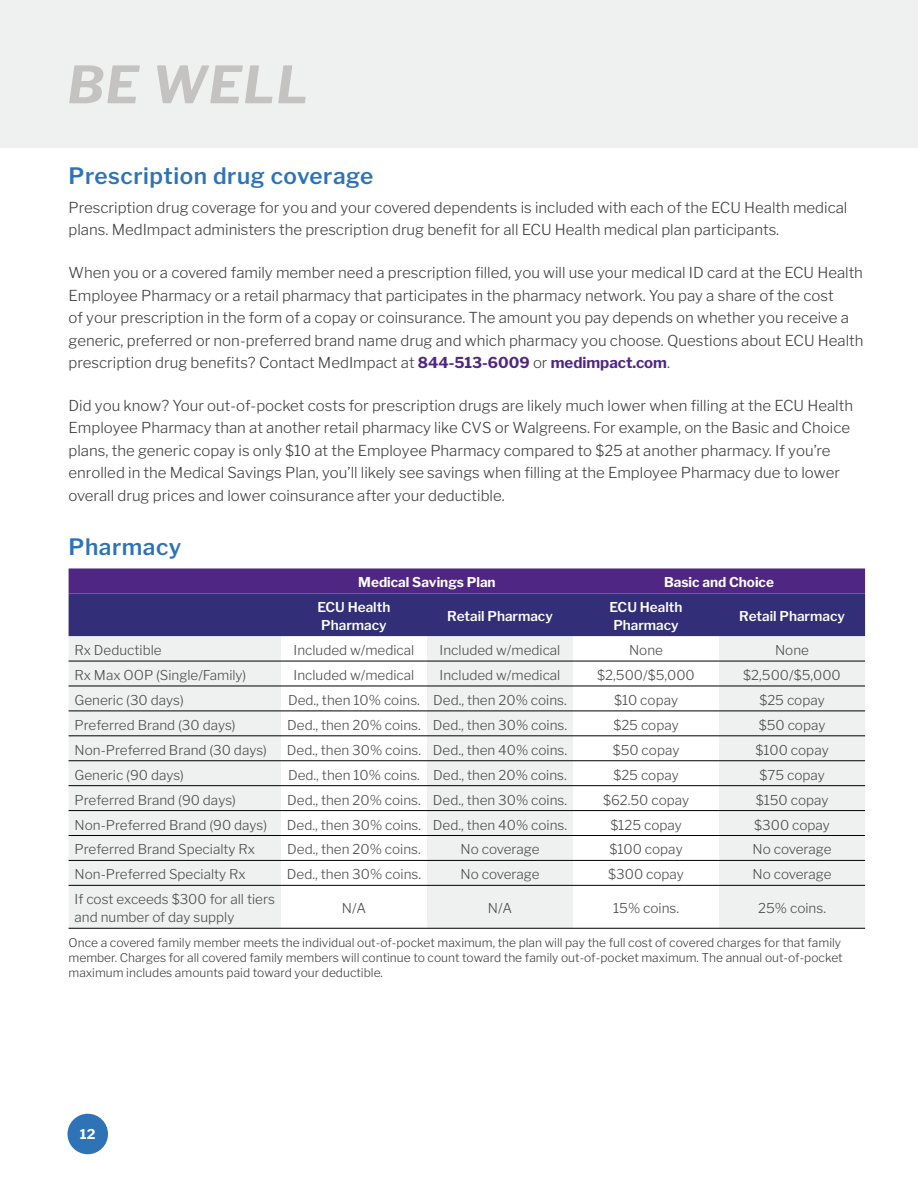
<style>
.page{position:relative;width:918px;height:1188px;background:#fff}
.page>*{position:absolute;margin:0;border:0;box-sizing:border-box;transform-origin:0 0}
.t1{font:italic 700 51px "Libre Franklin";letter-spacing:.025em;color:#c5c2c2}
.t2{font:600 22.5px "Libre Franklin";letter-spacing:.025em;color:#2e73b6}
.t3{font:300 15px/22.5px "Libre Franklin";color:#414042}
.t4{font:300 13.5px/18px "Libre Franklin";color:#4d4d4f}
.t5{font:600 13.5px/18px "Libre Franklin";color:#fff}
.t6{font:700 13.5px "Libre Franklin";color:#fff}
.t7{font:300 12px/15px "Libre Franklin";color:#414042}
.s1{font-weight:700;color:#4f2683}
</style>
<div class="page">
<div style="left:0;top:0;width:918px;height:148px;background:#eff0f0"></div>
<svg style="left:69px;top:568px;width:796px;height:68px;background:#3e2d7d"></svg>
<div style="left:69px;top:636px;width:796px;height:292px;background:#eff0f0"></div>
<svg style="left:281px;top:636px;width:438px;height:292px"></svg>
<hr style="left:69px;top:661px;width:212px;height:1px;background:#000">
<hr style="left:281px;top:661px;width:146px;height:1px;background:#000">
<hr style="left:427px;top:661px;width:146px;height:1px;background:#000">
<hr style="left:573px;top:661px;width:146px;height:1px;background:#000">
<hr style="left:719px;top:661px;width:146px;height:1px;background:#000">
<hr style="left:69px;top:686px;width:212px;height:1px;background:#000">
<hr style="left:281px;top:686px;width:146px;height:1px;background:#000">
<hr style="left:427px;top:686px;width:146px;height:1px;background:#000">
<hr style="left:573px;top:686px;width:146px;height:1px;background:#000">
<hr style="left:719px;top:686px;width:146px;height:1px;background:#000">
<hr style="left:69px;top:711px;width:212px;height:1px;background:#000">
<hr style="left:281px;top:711px;width:146px;height:1px;background:#000">
<hr style="left:427px;top:711px;width:146px;height:1px;background:#000">
<hr style="left:573px;top:711px;width:146px;height:1px;background:#000">
<hr style="left:719px;top:711px;width:146px;height:1px;background:#000">
<hr style="left:69px;top:736px;width:212px;height:1px;background:#000">
<hr style="left:281px;top:736px;width:146px;height:1px;background:#000">
<hr style="left:427px;top:736px;width:146px;height:1px;background:#000">
<hr style="left:573px;top:736px;width:146px;height:1px;background:#000">
<hr style="left:719px;top:736px;width:146px;height:1px;background:#000">
<hr style="left:69px;top:760px;width:212px;height:1px;background:#000">
<hr style="left:281px;top:760px;width:146px;height:1px;background:#000">
<hr style="left:427px;top:760px;width:146px;height:1px;background:#000">
<hr style="left:573px;top:760px;width:146px;height:1px;background:#000">
<hr style="left:719px;top:760px;width:146px;height:1px;background:#000">
<hr style="left:69px;top:785px;width:212px;height:1px;background:#000">
<hr style="left:281px;top:785px;width:146px;height:1px;background:#000">
<hr style="left:427px;top:785px;width:146px;height:1px;background:#000">
<hr style="left:573px;top:785px;width:146px;height:1px;background:#000">
<hr style="left:719px;top:785px;width:146px;height:1px;background:#000">
<hr style="left:69px;top:810px;width:212px;height:1px;background:#000">
<hr style="left:281px;top:810px;width:146px;height:1px;background:#000">
<hr style="left:427px;top:810px;width:146px;height:1px;background:#000">
<hr style="left:573px;top:810px;width:146px;height:1px;background:#000">
<hr style="left:719px;top:810px;width:146px;height:1px;background:#000">
<hr style="left:69px;top:835px;width:212px;height:1px;background:#000">
<hr style="left:281px;top:835px;width:146px;height:1px;background:#000">
<hr style="left:427px;top:835px;width:146px;height:1px;background:#000">
<hr style="left:573px;top:835px;width:146px;height:1px;background:#000">
<hr style="left:719px;top:835px;width:146px;height:1px;background:#000">
<hr style="left:69px;top:860px;width:212px;height:1px;background:#000">
<hr style="left:281px;top:860px;width:146px;height:1px;background:#000">
<hr style="left:427px;top:860px;width:146px;height:1px;background:#000">
<hr style="left:573px;top:860px;width:146px;height:1px;background:#000">
<hr style="left:719px;top:860px;width:146px;height:1px;background:#000">
<hr style="left:69px;top:885px;width:212px;height:1px;background:#000">
<hr style="left:281px;top:885px;width:146px;height:1px;background:#000">
<hr style="left:427px;top:885px;width:146px;height:1px;background:#000">
<hr style="left:573px;top:885px;width:146px;height:1px;background:#000">
<hr style="left:719px;top:885px;width:146px;height:1px;background:#000">
<hr style="left:69px;top:928px;width:212px;height:1px;background:#000">
<hr style="left:281px;top:928px;width:146px;height:1px;background:#000">
<hr style="left:427px;top:928px;width:146px;height:1px;background:#000">
<hr style="left:573px;top:928px;width:146px;height:1px;background:#000">
<hr style="left:719px;top:928px;width:146px;height:1px;background:#000">
<div style="left:68px;top:1114px;width:40px;height:40px;background:#2e73b6;border-radius:50%"></div>
<h1 class="t1" style="left:68px;top:60px;width:242px">BE WELL</h1>
<h2 class="t2" style="left:69px;top:165px;width:306px">Prescription drug coverage</h2>
<p class="t3" style="left:69px;top:197px;width:780px">Prescription drug coverage for you and your covered dependents is included with each of the ECU Health medical plans. MedImpact administers the prescription drug benefit for all ECU Health medical plan participants.</p>
<p class="t3" style="left:69px;top:262px;width:796px">When you or a covered family member need a prescription filled, you will use your medical ID card at the ECU Health Employee Pharmacy or a retail pharmacy that participates in the pharmacy network. You pay a share of the cost<br>of your prescription in the form of a copay or coinsurance. The amount you pay depends on whether you receive a generic, preferred or non-preferred brand name drug and which pharmacy you choose. Questions about ECU Health prescription drug benefits? Contact MedImpact at <span class="s1">844-513-6009</span> or <span class="s1">medimpact.com</span>.</p>
<p class="t3" style="left:69px;top:394px;width:786px">Did you know? Your out-of-pocket costs for prescription drugs are likely much lower when filling at the ECU Health Employee Pharmacy than at another retail pharmacy like CVS or Walgreens. For example, on the Basic and Choice plans, the generic copay is only $10 at the Employee Pharmacy compared to $25 at another pharmacy. If you’re enrolled in the Medical Savings Plan, you’ll likely see savings when filling at the Employee Pharmacy due to lower overall drug prices and lower coinsurance after your deductible.</p>
<h2 class="t2" style="left:69px;top:536px;width:114px">Pharmacy</h2>
<p class="t6" style="left:358px;top:576px;width:139px">Medical Savings Plan</p>
<p class="t6" style="left:664px;top:576px;width:111px">Basic and Choice</p>
<p class="t5" style="left:318px;top:599px;width:74px">ECU Health<br>Pharmacy</p>
<p class="t5" style="left:447px;top:608px;width:107px">Retail Pharmacy</p>
<p class="t5" style="left:610px;top:599px;width:74px">ECU Health<br>Pharmacy</p>
<p class="t5" style="left:739px;top:608px;width:107px">Retail Pharmacy</p>
<p class="t4" style="left:75px;top:642px;width:89px">Rx Deductible</p>
<p class="t4" style="left:294px;top:642px;width:122px">Included w/medical</p>
<p class="t4" style="left:440px;top:642px;width:122px">Included w/medical</p>
<p class="t4" style="left:629px;top:642px;width:35px">None</p>
<p class="t4" style="left:775px;top:642px;width:35px">None</p>
<p class="t4" style="left:75px;top:666px;width:173px">Rx Max OOP (Single/Family)</p>
<p class="t4" style="left:294px;top:666px;width:122px">Included w/medical</p>
<p class="t4" style="left:440px;top:666px;width:122px">Included w/medical</p>
<p class="t4" style="left:597px;top:666px;width:99px">$2,500/$5,000</p>
<p class="t4" style="left:743px;top:666px;width:99px">$2,500/$5,000</p>
<p class="t4" style="left:75px;top:691px;width:111px">Generic (30 days)</p>
<p class="t4" style="left:288px;top:691px;width:280px">Ded., then 10% coins. Ded., then 20% coins.</p>
<p class="t4" style="left:614px;top:691px;width:66px">$10 copay</p>
<p class="t4" style="left:759px;top:691px;width:67px">$25 copay</p>
<p class="t4" style="left:75px;top:716px;width:163px">Preferred Brand (30 days)</p>
<p class="t4" style="left:287px;top:716px;width:281px">Ded., then 20% coins. Ded., then 30% coins.</p>
<p class="t4" style="left:613px;top:716px;width:67px">$25 copay</p>
<p class="t4" style="left:759px;top:716px;width:68px">$50 copay</p>
<p class="t4" style="left:75px;top:741px;width:194px">Non-Preferred Brand (30 days)</p>
<p class="t4" style="left:287px;top:741px;width:282px">Ded., then 30% coins. Ded., then 40% coins.</p>
<p class="t4" style="left:613px;top:741px;width:68px">$50 copay</p>
<p class="t4" style="left:755px;top:741px;width:75px">$100 copay</p>
<p class="t4" style="left:75px;top:766px;width:111px">Generic (90 days)</p>
<p class="t4" style="left:288px;top:766px;width:280px">Ded., then 10% coins. Ded., then 20% coins.</p>
<p class="t4" style="left:613px;top:766px;width:67px">$25 copay</p>
<p class="t4" style="left:759px;top:766px;width:67px">$75 copay</p>
<p class="t4" style="left:75px;top:791px;width:163px">Preferred Brand (90 days)</p>
<p class="t4" style="left:287px;top:791px;width:281px">Ded., then 20% coins. Ded., then 30% coins.</p>
<p class="t4" style="left:603px;top:791px;width:88px">$62.50 copay</p>
<p class="t4" style="left:756px;top:791px;width:74px">$150 copay</p>
<p class="t4" style="left:75px;top:816px;width:194px">Non-Preferred Brand (90 days)</p>
<p class="t4" style="left:287px;top:816px;width:282px">Ded., then 30% coins. Ded., then 40% coins.</p>
<p class="t4" style="left:610px;top:816px;width:73px">$125 copay</p>
<p class="t4" style="left:754px;top:816px;width:77px">$300 copay</p>
<p class="t4" style="left:75px;top:841px;width:182px">Preferred Brand Specialty Rx</p>
<p class="t4" style="left:287px;top:841px;width:135px">Ded., then 20% coins.</p>
<p class="t4" style="left:461px;top:841px;width:81px">No coverage</p>
<p class="t4" style="left:609px;top:841px;width:75px">$100 copay</p>
<p class="t4" style="left:753px;top:841px;width:81px">No coverage</p>
<p class="t4" style="left:75px;top:866px;width:173px">Non-Preferred Specialty Rx</p>
<p class="t4" style="left:287px;top:866px;width:136px">Ded., then 30% coins.</p>
<p class="t4" style="left:461px;top:866px;width:81px">No coverage</p>
<p class="t4" style="left:608px;top:866px;width:77px">$300 copay</p>
<p class="t4" style="left:753px;top:866px;width:81px">No coverage</p>
<p class="t4" style="left:75px;top:891px;width:202px">If cost exceeds $300 for all tiers and number of day supply</p>
<p class="t4" style="left:342px;top:900px;width:26px">N/A</p>
<p class="t4" style="left:488px;top:900px;width:26px">N/A</p>
<p class="t4" style="left:613px;top:900px;width:67px">15% coins.</p>
<p class="t4" style="left:758px;top:900px;width:69px">25% coins.</p>
<p class="t7" style="left:69px;top:935px;width:776px">Once a covered family member meets the individual out-of-pocket maximum, the plan will pay the full cost of covered charges for that family member. Charges for all covered family members will continue to count toward the family out-of-pocket maximum. The annual out-of-pocket maximum includes amounts paid toward your deductible.</p>
<p class="t6" style="left:80px;top:1128px;width:17px">12</p>
</div>
